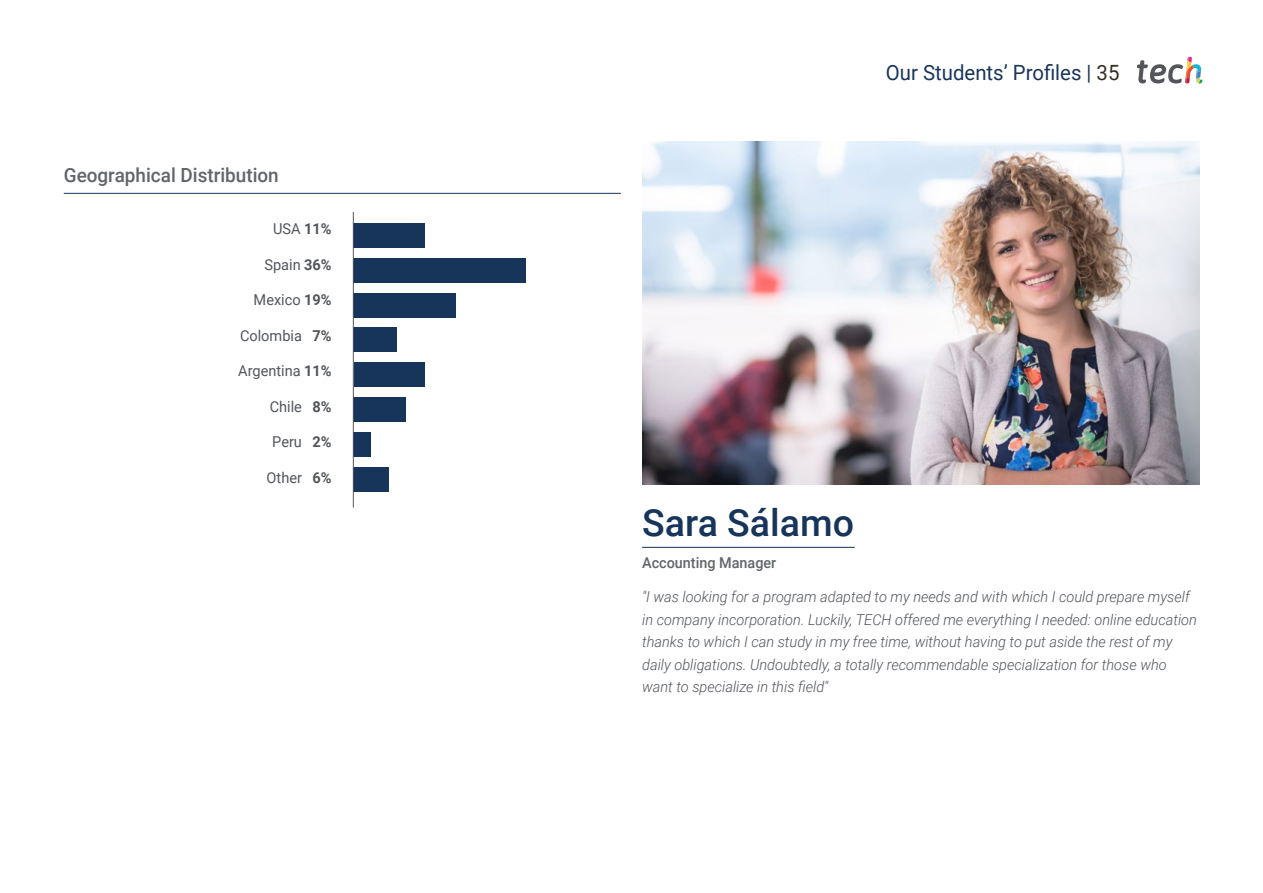
<style>
.page{position:relative;width:1263px;height:893px;background:#fff}
.page>*{position:absolute;margin:0;border:0;box-sizing:border-box;transform-origin:0 0}
.t1{font:500 37.5px "Roboto";color:#17355b}
.t2{font:21px "Roboto";color:#1a355c}
.t3{font:500 19.5px "Roboto";color:#61646a}
.t4{font:italic 300 15px/22.5px "Roboto";color:#52555b}
.t5{font:15px "Roboto";color:#52555b}
.t6{font:500 15px "Roboto";color:#61646a;scale:.96 1}
.s1{font-weight:700}
.s2{color:#312e20}
</style>
<div class="page">
<svg style="left:1137px;top:57px;width:65px;height:27px"></svg>
<hr style="left:642px;top:547px;width:213px;height:1px;background:#123352">
<img style="left:642px;top:141px;width:557px;height:343px">
<hr style="left:64px;top:193px;width:557px;height:1px;background:#17355b">
<div style="left:353px;top:223px;width:72px;height:25px;background:#17355b"></div>
<div style="left:353px;top:397px;width:53px;height:25px;background:#17355b"></div>
<div style="left:353px;top:258px;width:173px;height:25px;background:#17355b"></div>
<div style="left:353px;top:432px;width:17px;height:25px;background:#17355b"></div>
<div style="left:353px;top:293px;width:103px;height:24px;background:#17355b"></div>
<div style="left:353px;top:467px;width:36px;height:24px;background:#17355b"></div>
<div style="left:353px;top:327px;width:44px;height:25px;background:#17355b"></div>
<div style="left:354px;top:362px;width:71px;height:25px;background:#17355b"></div>
<hr style="left:353px;top:212px;width:1px;height:296px;background:#52555b">
<h3 class="t3" style="left:64px;top:161px;width:217px">Geographical Distribution</h3>
<p class="t5" style="left:273px;top:218px;width:60px">USA <span class="s1">11%</span></p>
<p class="t5" style="left:264px;top:254px;width:69px">Spain <span class="s1">36%</span></p>
<p class="t5" style="left:254px;top:289px;width:80px">Mexico <span class="s1">19%</span></p>
<p class="t5" style="left:240px;top:325px;width:93px">Colombia <span class="s1">7%</span></p>
<p class="t5" style="left:238px;top:360px;width:95px">Argentina <span class="s1">11%</span></p>
<p class="t5" style="left:270px;top:396px;width:63px">Chile <span class="s1">8%</span></p>
<p class="t5" style="left:272px;top:431px;width:61px">Peru <span class="s1">2%</span></p>
<p class="t5" style="left:267px;top:467px;width:67px">Other <span class="s1">6%</span></p>
<h2 class="t2" style="left:886px;top:57px;width:235px">Our Students’ Profiles | <span class="s2">35</span></h2>
<h1 class="t1" style="left:642px;top:496px;width:213px">Sara Sálamo</h1>
<p class="t6" style="left:642px;top:552px;width:141px">Accounting Manager</p>
<p class="t4" style="left:642px;top:585px;width:556px">"I was looking for a program adapted to my needs and with which I could prepare myself in company incorporation. Luckily, TECH offered me everything I needed: online education thanks to which I can study in my free time, without having to put aside the rest of my daily obligations. Undoubtedly, a totally recommendable specialization for those who want to specialize in this field"</p>
</div>
